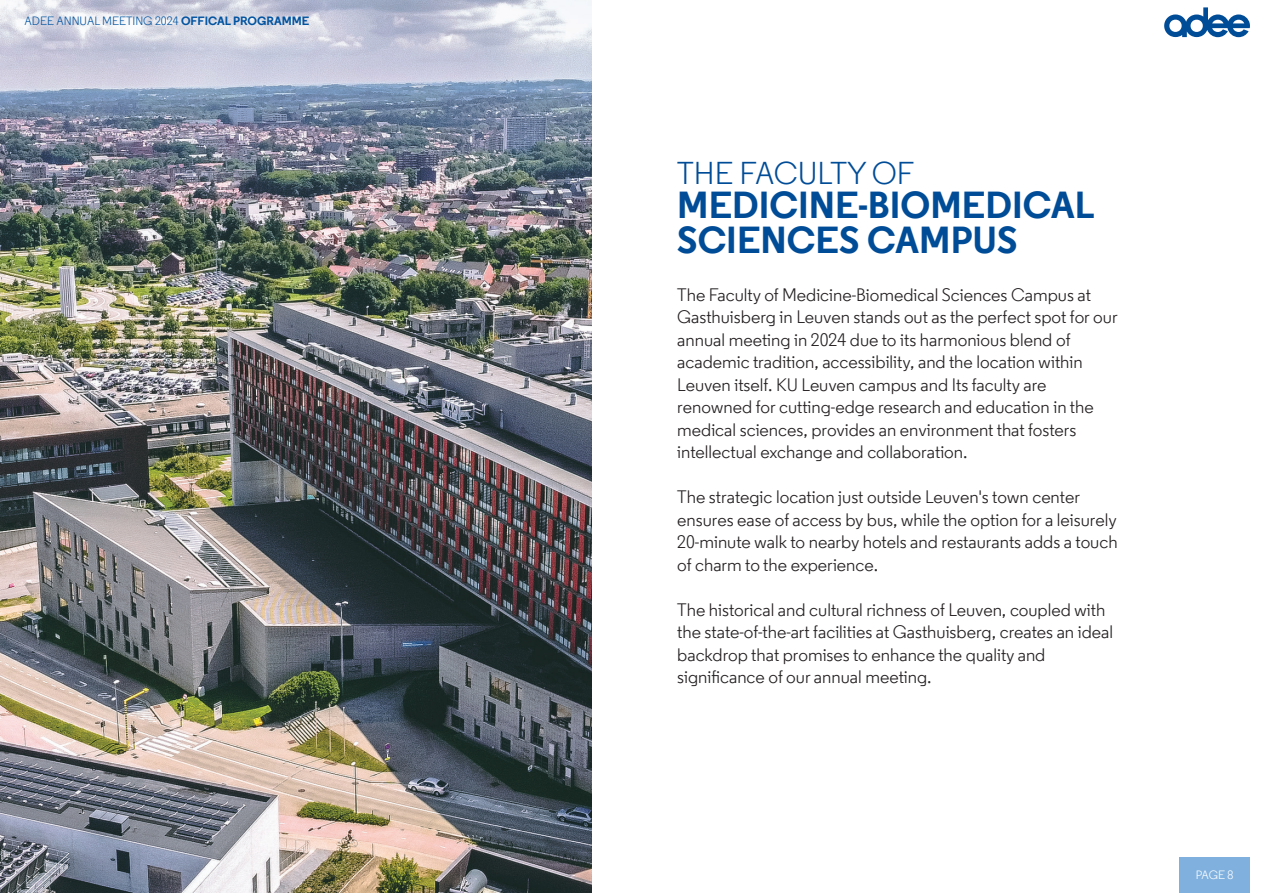
<style>
.page{position:relative;width:1263px;height:893px;background:#fff}
.page>*{position:absolute;margin:0;border:0;box-sizing:border-box;transform-origin:0 0}
.t1{font:700 37.5px/34.5px "WEB Regular";color:#004c97}
.t2{font:31.5px "WEB Regular";color:#004c97}
.t3{font:18px/22.5px "WEB Regular";color:#231f20}
.t4{font:12px "WEB Regular";color:#0153a0}
.t5{font:12px "WEB Regular";color:#fff}
.s1{font-weight:700}
</style>
<div class="page">
<img style="left:0;top:0;width:591px;height:893px">
<div style="left:1179px;top:857px;width:71px;height:36px;background:#80b1de"></div>
<svg style="left:1164px;top:7px;width:86px;height:30px"></svg>
<p class="t4" style="left:25px;top:14px;width:286px">ADEE ANNUAL MEETING 2024 <span class="s1">OFFICAL PROGRAMME</span></p>
<h2 class="t2" style="left:677px;top:153px;width:238px">THE FACULTY OF</h2>
<h1 class="t1" style="left:677px;top:187px;width:419px">MEDICINE-BIOMEDICAL<br>SCIENCES CAMPUS</h1>
<p class="t3" style="left:677px;top:283px;width:442px">The Faculty of Medicine-Biomedical Sciences Campus at Gasthuisberg in Leuven stands out as the perfect spot for our annual meeting in 2024 due to its harmonious blend of academic tradition, accessibility, and the location within Leuven itself. KU Leuven campus and Its faculty are renowned for cutting-edge research and education in the medical sciences, provides an environment that fosters intellectual exchange and collaboration.</p>
<p class="t3" style="left:677px;top:486px;width:442px">The strategic location just outside Leuven's town center ensures ease of access by bus, while the option for a leisurely 20-minute walk to nearby hotels and restaurants adds a touch of charm to the experience.</p>
<p class="t3" style="left:677px;top:598px;width:437px">The historical and cultural richness of Leuven, coupled with the state-of-the-art facilities at Gasthuisberg, creates an ideal backdrop that promises to enhance the quality and significance of our annual meeting.</p>
<p class="t5" style="left:1196px;top:867px;width:39px">PAGE 8</p>
</div>
